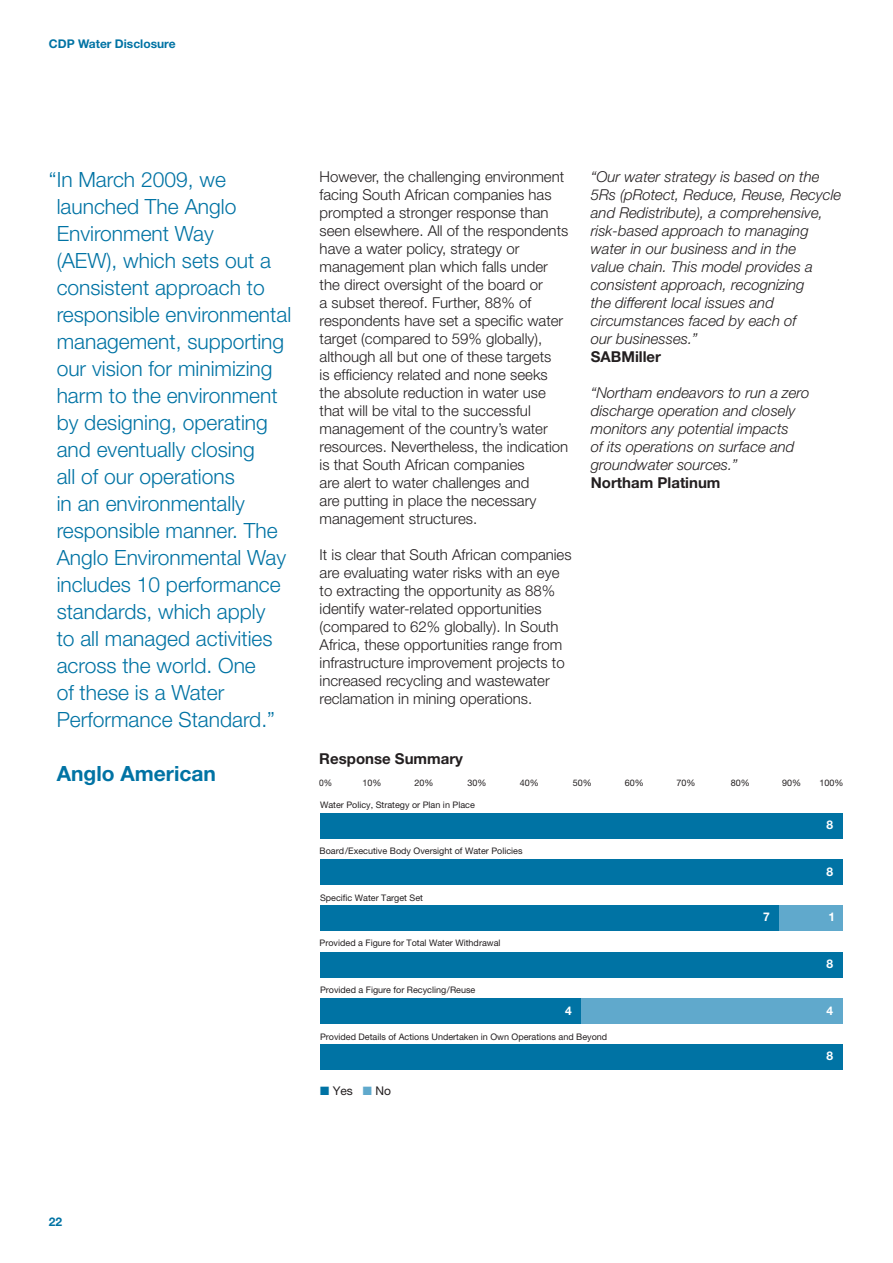
<style>
.page{position:relative;width:893px;height:1263px;background:#fff}
.page>*{position:absolute;margin:0;border:0;box-sizing:border-box;transform-origin:0 0}
.t1{font:300 21px/27px "Helvetica Neue";color:#0073a4}
.t2{font:700 21px "Helvetica Neue";color:#0073a4}
.t3{font:300 15px/18px "Helvetica Neue";color:#231f20}
.t4{font:italic 300 15px/18px "Helvetica Neue";color:#231f20}
.t5{font:700 15px "Helvetica Neue";color:#231f20}
.t6{font:700 12px "Helvetica Neue";color:#0073a4}
.t7{font:700 12px "Helvetica Neue";color:#fff}
.t8{font:12px "Helvetica Neue";color:#231f20}
.t9{font:9px "Helvetica Neue";color:#231f20}
.t10{font:9px "Helvetica Neue";color:#231f20;scale:.93 1}
.s1{color:#0073a4}
.s2{color:#60a9cc}
</style>
<div class="page">
<div style="left:320px;top:859px;width:523px;height:26px;background:#0073a4"></div>
<div style="left:320px;top:905px;width:460px;height:25px;background:#0073a4"></div>
<div style="left:779px;top:905px;width:64px;height:25px;background:#60a9cc"></div>
<div style="left:320px;top:813px;width:523px;height:25px;background:#0073a4"></div>
<div style="left:320px;top:952px;width:523px;height:25px;background:#0073a4"></div>
<div style="left:320px;top:1044px;width:523px;height:25px;background:#0073a4"></div>
<div style="left:320px;top:998px;width:262px;height:25px;background:#0073a4"></div>
<div style="left:582px;top:998px;width:261px;height:25px;background:#60a9cc"></div>
<p class="t6" style="left:49px;top:36px;width:128px">CDP Water Disclosure</p>
<p class="t1" style="left:57px;top:165px;width:236px;text-indent:-8px">“In March 2009, we launched The Anglo<br>Environment Way<br>(AEW), which sets out a consistent approach to responsible environmental management, supporting our vision for minimizing harm to the environment by designing, operating and eventually closing<br>all of our operations<br>in an environmentally responsible manner. The<br>Anglo Environmental Way includes 10 performance standards, which apply<br>to all managed activities across the world. One<br>of these is a Water<br>Performance Standard.”</p>
<h1 class="t2" style="left:57px;top:760px;width:161px">Anglo American</h1>
<p class="t3" style="left:320px;top:167px;width:250px">However, the challenging environment facing South African companies has prompted a stronger response than seen elsewhere. All of the respondents have a water policy, strategy or management plan which falls under the direct oversight of the board or<br>a subset thereof. Further, 88% of respondents have set a specific water target (compared to 59% globally), although all but one of these targets<br>is efficiency related and none seeks the absolute reduction in water use that will be vital to the successful management of the country’s water resources. Nevertheless, the indication is that South African companies<br>are alert to water challenges and<br>are putting in place the necessary management structures.</p>
<p class="t3" style="left:320px;top:545px;width:253px">It is clear that South African companies are evaluating water risks with an eye to extracting the opportunity as 88% identify water-related opportunities (compared to 62% globally). In South Africa, these opportunities range from infrastructure improvement projects to increased recycling and wastewater reclamation in mining operations.</p>
<p class="t5" style="left:319px;top:749px;width:145px">Response Summary</p>
<p class="t4" style="left:591px;top:167px;width:252px">“Our water strategy is based on the<br>5Rs (pRotect, Reduce, Reuse, Recycle and Redistribute), a comprehensive, risk-based approach to managing water in our business and in the<br>value chain. This model provides a consistent approach, recognizing<br>the different local issues and circumstances faced by each of<br>our businesses.”</p>
<p class="t5" style="left:591px;top:347px;width:72px">SABMiller</p>
<p class="t4" style="left:591px;top:383px;width:220px">“Northam endeavors to run a zero discharge operation and closely monitors any potential impacts<br>of its operations on surface and groundwater sources.”</p>
<p class="t5" style="left:591px;top:473px;width:131px">Northam Platinum</p>
<p class="t10" style="left:319px;top:777px;width:16px">0%</p>
<p class="t9" style="left:362px;top:777px;width:21px">10%</p>
<p class="t9" style="left:414px;top:777px;width:21px">20%</p>
<p class="t9" style="left:468px;top:777px;width:21px">30%</p>
<p class="t9" style="left:520px;top:777px;width:21px">40%</p>
<p class="t9" style="left:573px;top:777px;width:21px">50%</p>
<p class="t9" style="left:625px;top:777px;width:21px">60%</p>
<p class="t9" style="left:676px;top:777px;width:21px">70%</p>
<p class="t9" style="left:731px;top:777px;width:21px">80%</p>
<p class="t9" style="left:782px;top:777px;width:21px">90%</p>
<p class="t9" style="left:819px;top:777px;width:26px">100%</p>
<p class="t9" style="left:320px;top:799px;width:156px">Water Policy, Strategy or Plan in Place</p>
<p class="t9" style="left:320px;top:845px;width:204px">Board /Executive Body Oversight of Water Policies</p>
<p class="t9" style="left:320px;top:892px;width:105px">Specific Water Target Set</p>
<p class="t7" style="left:827px;top:817px;width:8px">8</p>
<p class="t7" style="left:827px;top:864px;width:8px">8</p>
<p class="t7" style="left:763px;top:910px;width:8px">7</p>
<p class="t7" style="left:828px;top:910px;width:8px">1</p>
<p class="t9" style="left:320px;top:938px;width:182px">Provided a Figure for Total Water Withdrawal</p>
<p class="t9" style="left:320px;top:984px;width:157px">Provided a Figure for Recycling /Reuse</p>
<p class="t9" style="left:320px;top:1031px;width:289px">Provided Details of Actions Undertaken in Own Operations and Beyond</p>
<p class="t7" style="left:826px;top:956px;width:8px">8</p>
<p class="t7" style="left:565px;top:1003px;width:8px">4</p>
<p class="t7" style="left:826px;top:1003px;width:8px">4</p>
<p class="t7" style="left:826px;top:1049px;width:8px">8</p>
<p class="t8" style="left:320px;top:1083px;width:72px"><span class="s1">■</span> Yes <span class="s2">■</span> No</p>
<p class="t6" style="left:49px;top:1214px;width:15px">22</p>
</div>
